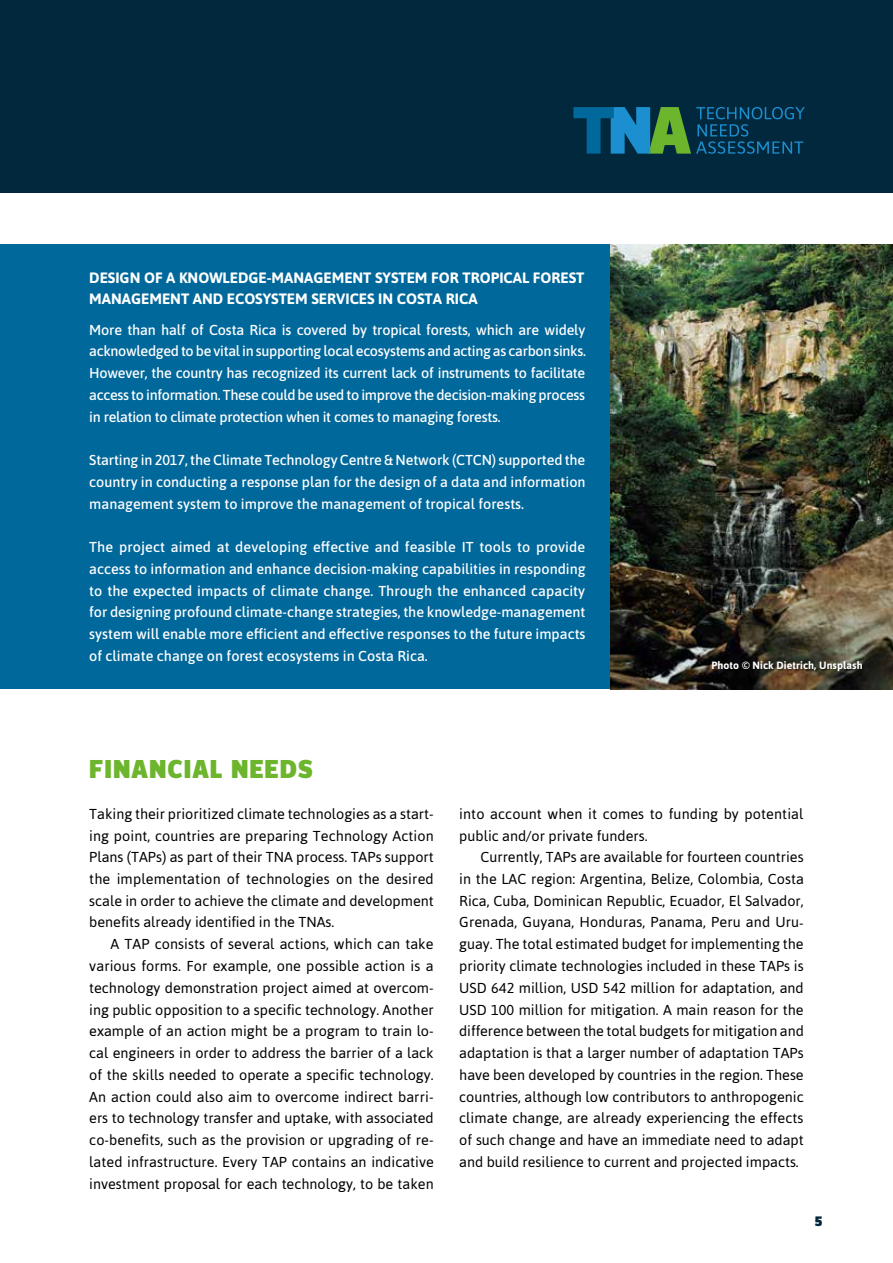
<style>
.page{position:relative;width:893px;height:1263px;background:#fff}
.page>*{position:absolute;margin:0;border:0;box-sizing:border-box;transform-origin:0 0}
.t1{font:900 27px "Zine Sans Dis";letter-spacing:.04em;color:#6cb52d}
.t2{font:700 15px/21.8px "Asap";color:#fff}
.t3{font:900 15px "Zine Sans Dis";color:#02283d}
.t4{font:14.4px/21.8px "Asap";color:#000;text-align:justify}
.t5{font:500 14.4px/21.8px "Asap";color:#fff;text-align:justify}
.t6{font:700 10.5px "Asap";letter-spacing:.01em;color:#fff}
</style>
<div class="page">
<div style="left:0;top:244px;width:614px;height:445px;background:#00689b"></div>
<img style="left:611px;top:244px;width:282px;height:445px">
<div style="left:0;top:0;width:893px;height:192px;background:#02283d"></div>
<svg style="left:573px;top:107px;width:232px;height:47px"></svg>
<div style="left:712px;top:660px;width:153px;height:14px;background:#000;opacity:.71"></div>
<p class="t2" style="left:89px;top:266px;width:497px">DESIGN OF A KNOWLEDGE-MANAGEMENT SYSTEM FOR TROPICAL FOREST<br>MANAGEMENT AND ECOSYSTEM SERVICES IN COSTA RICA</p>
<p class="t5" style="left:89px;top:318px;width:498px">More than half of Costa Rica is covered by tropical forests, which are widely acknowledged to be vital in supporting local ecosystems and acting as carbon sinks.<br>However, the country has recognized its current lack of instruments to facilitate access to information. These could be used to improve the decision-making process in relation to climate protection when it comes to managing forests.</p>
<p class="t5" style="left:89px;top:448px;width:498px">Starting in 2017, the Climate Technology Centre &amp; Network (CTCN) supported the country in conducting a response plan for the design of a data and information management system to improve the management of tropical forests.</p>
<p class="t5" style="left:89px;top:535px;width:498px">The project aimed at developing effective and feasible IT tools to provide access to information and enhance decision-making capabilities in responding to the expected impacts of climate change. Through the enhanced capacity for designing profound climate-change strategies, the knowledge-management system will enable more efficient and effective responses to the future impacts of climate change on forest ecosystems in Costa Rica.</p>
<p class="t6" style="left:711px;top:659px;width:153px">Photo © Nick Dietrich, Unsplash</p>
<h1 class="t1" style="left:89px;top:754px;width:225px">FINANCIAL NEEDS</h1>
<p class="t4" style="left:89px;top:803px;width:346px">Taking their prioritized climate technologies as a start&shy;ing point, countries are preparing Technology Action Plans (TAPs) as part of their TNA process. TAPs support the implementation of technologies on the desired scale in order to achieve the climate and development benefits already identified in the TNAs.</p>
<p class="t4" style="left:89px;top:933px;width:346px;text-indent:21px">A TAP consists of several actions, which can take various forms. For example, one possible action is a technology demonstration project aimed at overcom&shy;ing public opposition to a specific technology. Another example of an action might be a program to train lo&shy;cal engineers in order to address the barrier of a lack of the skills needed to operate a specific technology.<br>An action could also aim to overcome indirect barri&shy;ers to technology transfer and uptake, with associated co-benefits, such as the provision or upgrading of re&shy;lated infrastructure. Every TAP contains an indicative investment proposal for each technology, to be taken</p>
<p class="t4" style="left:459px;top:803px;width:346px">into account when it comes to funding by potential public and/or private funders.</p>
<p class="t4" style="left:459px;top:846px;width:346px;text-indent:21px">Currently, TAPs are available for fourteen countries in the LAC region: Argentina, Belize, Colombia, Costa Rica, Cuba, Dominican Republic, Ecuador, El Salvador, Grenada, Guyana, Honduras, Panama, Peru and Uru&shy;guay. The total estimated budget for implementing the priority climate technologies included in these TAPs is USD 642 million, USD 542 million for adaptation, and USD 100 million for mitigation. A main reason for the difference between the total budgets for mitigation and adaptation is that a larger number of adaptation TAPs have been developed by countries in the region. These countries, although low contributors to anthropogenic climate change, are already experiencing the effects of such change and have an immediate need to adapt and build resilience to current and projected impacts.</p>
<p class="t3" style="left:815px;top:1213px;width:9px">5</p>
</div>
